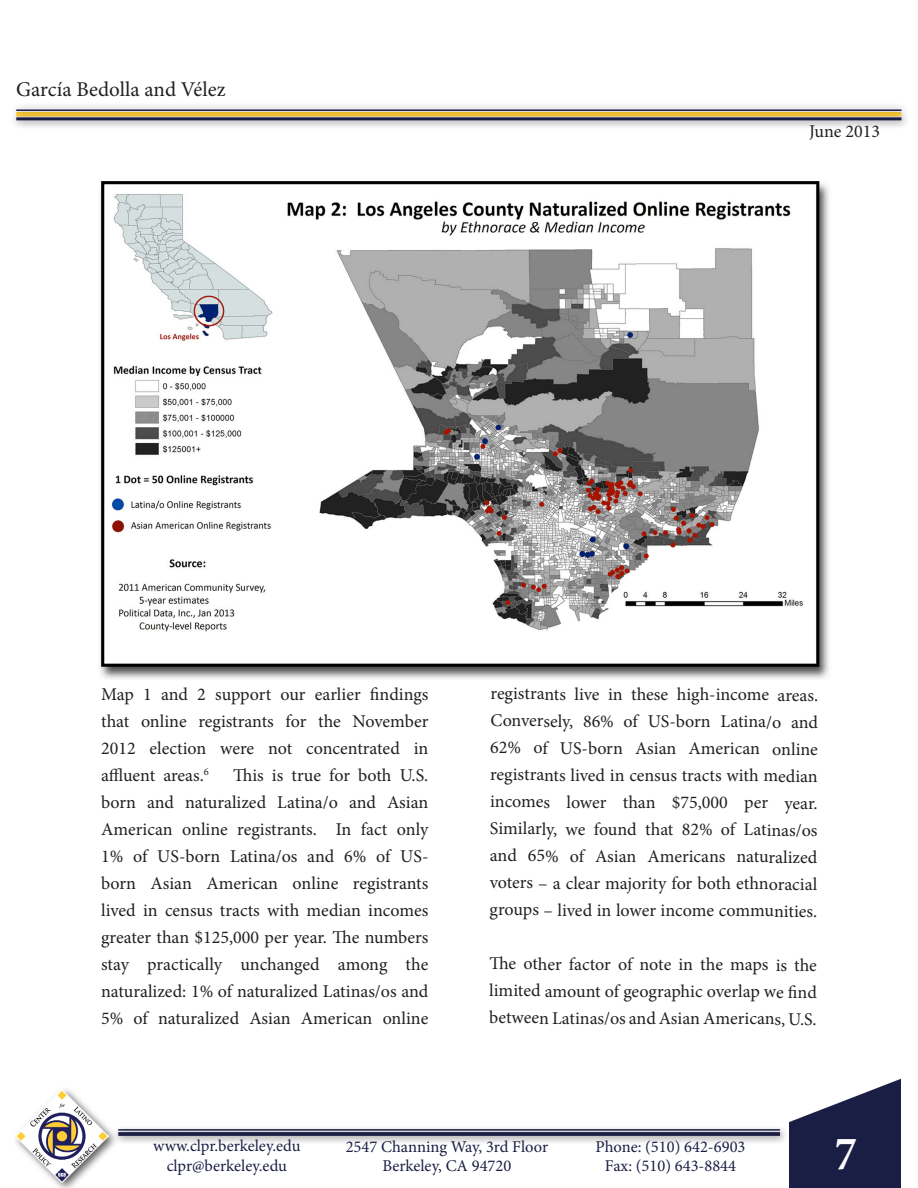
<style>
.page{position:relative;width:918px;height:1188px;background:#fff}
.page>*{position:absolute;margin:0;border:0;box-sizing:border-box;transform-origin:0 0}
.t1{font:700 condensed 48px "Minion Pro";color:#fcfcfc}
.t2{font:21px "Minion Pro";color:#231f20}
.t3{font:18px/27px "Minion Pro";letter-spacing:-.005em;color:#231f20;text-align:justify}
.t4{font:16.5px "Minion Pro";color:#1a1e44}
</style>
<div class="page">
<div style="left:12px;top:1086px;width:107px;height:102px;background:#231f20;opacity:.75"></div>
<img style="left:16px;top:1089px;width:93px;height:93px">
<img style="left:789px;top:1078px;width:112px;height:110px">
<div style="left:112px;top:1125px;width:677px;height:20px;background:#231f20;opacity:.75"></div>
<svg style="left:118px;top:1132px;width:662px;height:4px;background:#24274b"></svg>
<hr style="left:118px;top:1129px;width:662px;height:2px;background:#1a1e44">
<div style="left:10px;top:110px;width:900px;height:20px;background:#231f20;opacity:.75"></div>
<div style="left:10px;top:102px;width:900px;height:18px;background:#231f20;opacity:.75"></div>
<hr style="left:16px;top:109px;width:885px;height:2px;background:#1a1e44">
<img style="left:100px;top:181px;width:729px;height:498px">
<p class="t2" style="left:16px;top:75px;width:211px">García Bedolla and Vélez</p>
<p class="t3" style="left:809px;top:118px;width:72px">June 2013</p>
<p class="t3" style="left:101px;top:681px;width:329px">Map 1 and 2 support our earlier findings that online registrants for the November 2012 election were not concentrated in affluent areas.<sup>6</sup></p>
<p class="t3" style="left:101px;top:762px;width:329px;text-indent:132px">This is true for both U.S. born and naturalized Latina/o and Asian American online registrants. In fact only 1% of US-born Latina/os and 6% of US&shy;born Asian American online registrants lived in census tracts with median incomes greater than $125,000 per year. The numbers stay practically unchanged among the naturalized: 1% of naturalized Latinas/os and 5% of naturalized Asian American online</p>
<p class="t3" style="left:490px;top:681px;width:330px">registrants live in these high-income areas.<br>Conversely, 86% of US-born Latina/o and 62% of US-born Asian American online registrants lived in census tracts with median incomes lower than $75,000 per year.<br>Similarly, we found that 82% of Latinas/os and 65% of Asian Americans naturalized voters – a clear majority for both ethnoracial groups – lived in lower income communities.</p>
<p class="t3" style="left:489px;top:951px;width:329px">The other factor of note in the maps is the limited amount of geographic overlap we find between Latinas/os and Asian Americans, U.S.</p>
<p class="t4" style="left:153px;top:1135px;width:149px">www.clpr.berkeley.edu</p>
<p class="t4" style="left:167px;top:1154px;width:122px">clpr@berkeley.edu</p>
<p class="t4" style="left:346px;top:1135px;width:204px">2547 Channing Way, 3rd Floor</p>
<p class="t4" style="left:382px;top:1155px;width:130px">Berkeley, CA 94720</p>
<p class="t4" style="left:596px;top:1135px;width:151px">Phone: (510) 642-6903</p>
<p class="t4" style="left:605px;top:1155px;width:133px">Fax: (510) 643-8844</p>
<p class="t1" style="left:835px;top:1121px;width:24px">7</p>
</div>
